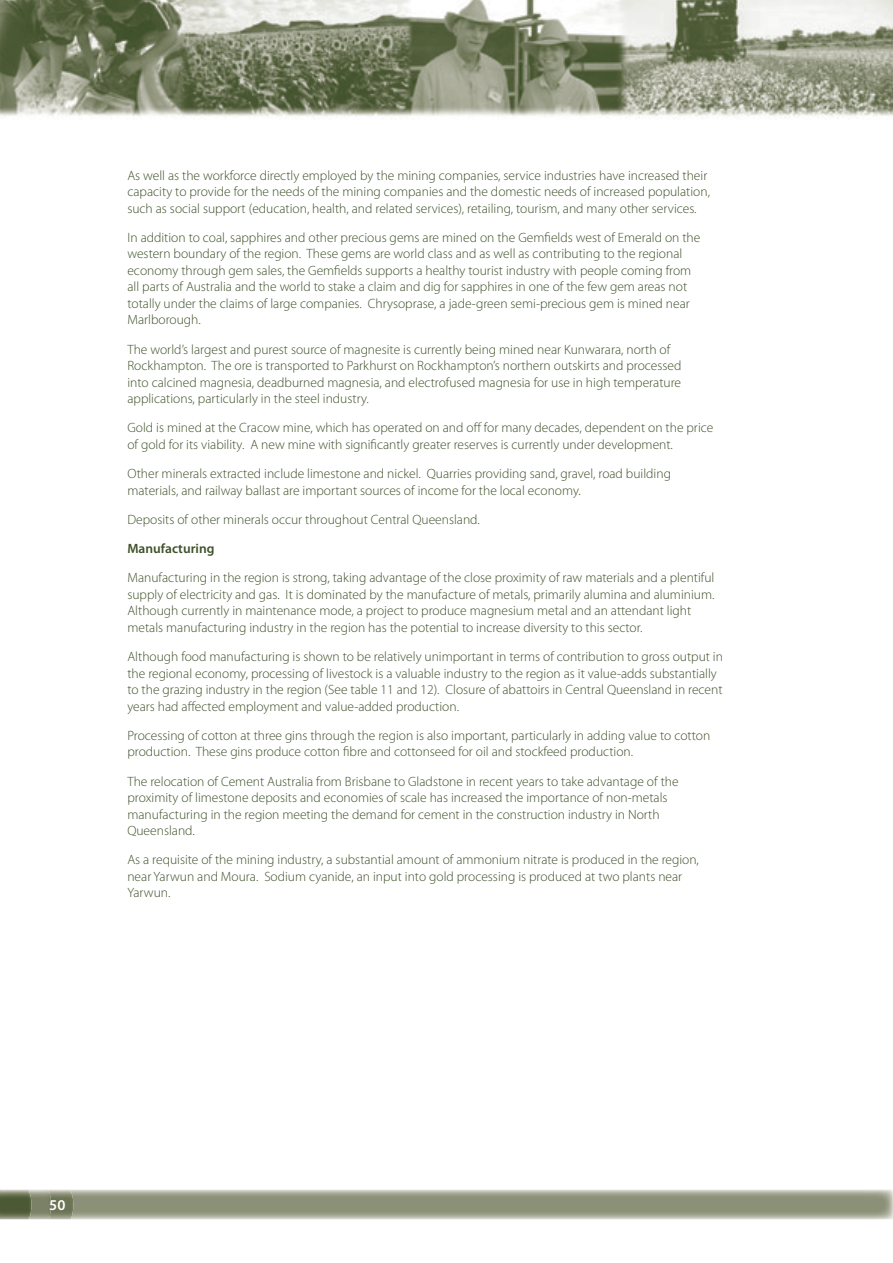
<style>
.page{position:relative;width:893px;height:1263px;background:#fff}
.page>*{position:absolute;margin:0;border:0;box-sizing:border-box;transform-origin:0 0}
.t1{font:600 15px "Myriad Pro";color:#fff}
.t2{font:300 13.5px/16.5px "Myriad Pro";color:#3d4f28}
.t3{font:600 13.5px "Myriad Pro";color:#3d4f28}
</style>
<div class="page">
<img style="left:0;top:0;width:892px;height:119px">
<img style="left:51px;top:1190px;width:22px;height:29px">
<img style="left:32px;top:1190px;width:19px;height:29px">
<img style="left:0;top:1190px;width:32px;height:29px">
<p class="t2" style="left:127px;top:167px;width:584px">As well as the workforce directly employed by the mining companies, service industries have increased their capacity to provide for the needs of the mining companies and the domestic needs of increased population, such as social support (education, health, and related services), retailing, tourism, and many other services.</p>
<p class="t2" style="left:127px;top:229px;width:574px">In addition to coal, sapphires and other precious gems are mined on the Gemfields west of Emerald on the western boundary of the region. These gems are world class and as well as contributing to the regional economy through gem sales, the Gemfields supports a healthy tourist industry with people coming from all parts of Australia and the world to stake a claim and dig for sapphires in one of the few gem areas not totally under the claims of large companies. Chrysoprase, a jade-green semi-precious gem is mined near Marlborough.</p>
<p class="t2" style="left:127px;top:341px;width:555px">The world’s largest and purest source of magnesite is currently being mined near Kunwarara, north of Rockhampton. The ore is transported to Parkhurst on Rockhampton’s northern outskirts and processed into calcined magnesia, deadburned magnesia, and electrofused magnesia for use in high temperature applications, particularly in the steel industry.</p>
<p class="t2" style="left:127px;top:420px;width:587px">Gold is mined at the Cracow mine, which has operated on and off for many decades, dependent on the price of gold for its viability. A new mine with significantly greater reserves is currently under development.</p>
<p class="t2" style="left:127px;top:466px;width:545px">Other minerals extracted include limestone and nickel. Quarries providing sand, gravel, road building materials, and railway ballast are important sources of income for the local economy.</p>
<p class="t2" style="left:127px;top:512px;width:354px">Deposits of other minerals occur throughout Central Queensland.</p>
<p class="t3" style="left:127px;top:544px;width:89px">Manufacturing</p>
<p class="t2" style="left:127px;top:570px;width:588px">Manufacturing in the region is strong, taking advantage of the close proximity of raw materials and a plentiful supply of electricity and gas. It is dominated by the manufacture of metals, primarily alumina and aluminium.<br>Although currently in maintenance mode, a project to produce magnesium metal and an attendant light metals manufacturing industry in the region has the potential to increase diversity to this sector.</p>
<p class="t2" style="left:127px;top:649px;width:597px">Although food manufacturing is shown to be relatively unimportant in terms of contribution to gross output in the regional economy, processing of livestock is a valuable industry to the region as it value-adds substantially to the grazing industry in the region (See table 11 and 12). Closure of abattoirs in Central Queensland in recent years had affected employment and value-added production.</p>
<p class="t2" style="left:127px;top:728px;width:584px">Processing of cotton at three gins through the region is also important, particularly in adding value to cotton production. These gins produce cotton fibre and cottonseed for oil and stockfeed production.</p>
<p class="t2" style="left:127px;top:773px;width:552px">The relocation of Cement Australia from Brisbane to Gladstone in recent years to take advantage of the proximity of limestone deposits and economies of scale has increased the importance of non-metals manufacturing in the region meeting the demand for cement in the construction industry in North Queensland.</p>
<p class="t2" style="left:127px;top:852px;width:573px">As a requisite of the mining industry, a substantial amount of ammonium nitrate is produced in the region, near Yarwun and Moura. Sodium cyanide, an input into gold processing is produced at two plants near<br>Yarwun.</p>
<p class="t1" style="left:49px;top:1200px;width:18px">50</p>
</div>
